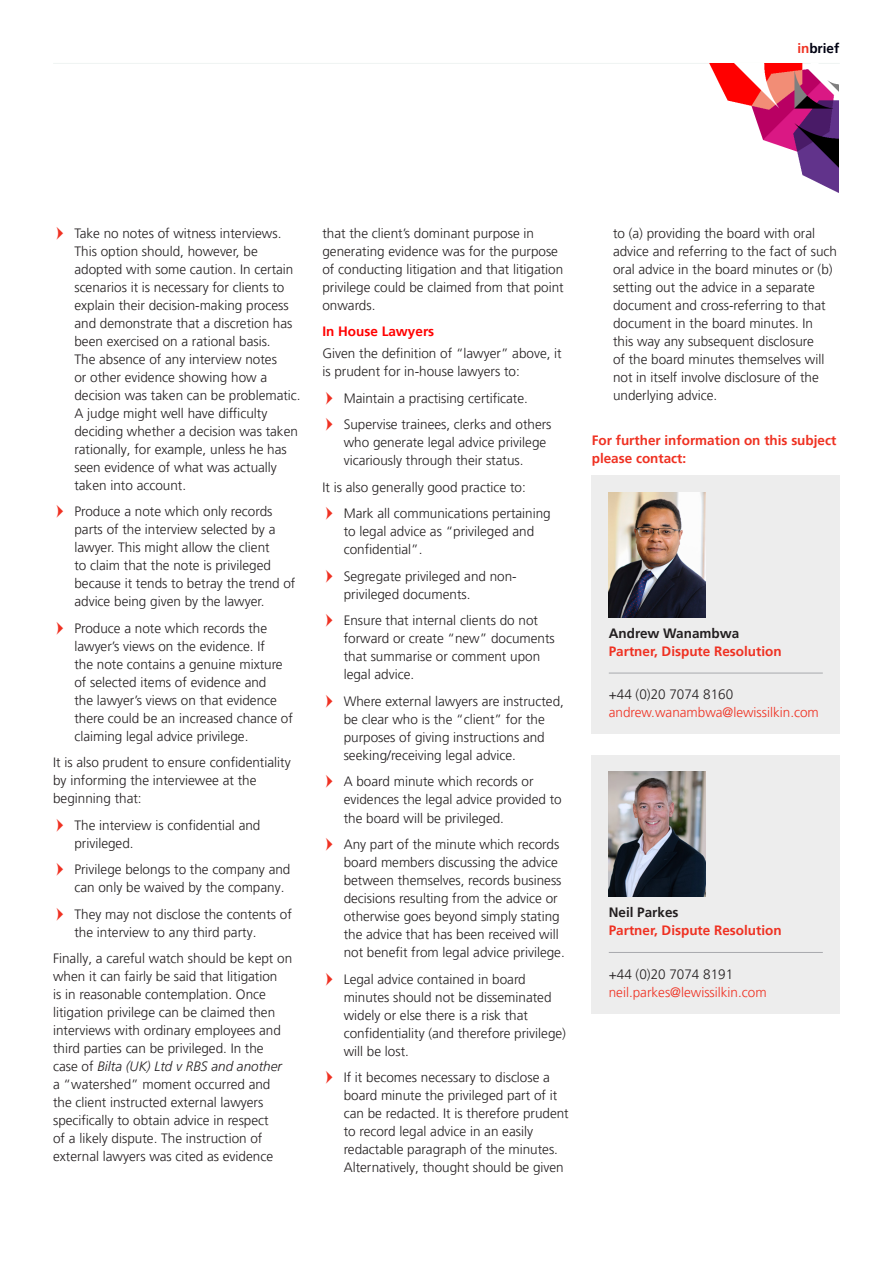
<style>
.page{position:relative;width:893px;height:1263px;background:#fff}
.page>*{position:absolute;margin:0;border:0;box-sizing:border-box;transform-origin:0 0}
._6_Body_copy{font:300 13.5px/18px "Frutiger LT Pro";color:#231f20}
._12_Email_address{font:300 13.5px "Frutiger LT Pro";color:#ef3122}
._10_Contact_title{font:700 13.5px "Frutiger LT Pro";color:#ef3122}
._4_9pt_Subtitle_with{font:700 13.5px/18px "Frutiger LT Pro";color:#ef3122}
._11_Telephone_number{font:300 13.5px "Frutiger LT Pro";color:#231f20}
._9_Contact_name{font:700 13.5px "Frutiger LT Pro";color:#231f20}
._4_9pt_Subtitle_with-2{font:700 13.5px "Frutiger LT Pro";color:#f00}
.t1{font:700 13.5px "Frutiger LT Pro";color:#000212}
.s1{color:#ef3122}
.s2{font-style:italic}
</style>
<div class="page">
<hr style="left:53px;top:63px;width:787px;height:1px;background:#eff4f2">
<img style="left:709px;top:64px;width:130px;height:129px">
<div style="left:592px;top:475px;width:248px;height:259px;background:#ededed"></div>
<hr style="left:609px;top:673px;width:214px;height:1px;background:#a8a9ad">
<img style="left:609px;top:492px;width:96px;height:125px">
<div style="left:592px;top:755px;width:248px;height:258px;background:#ededed"></div>
<hr style="left:609px;top:952px;width:214px;height:1px;background:#a8a9ad">
<img style="left:609px;top:772px;width:96px;height:124px">
<p class="t1" style="left:797px;top:40px;width:44px"><span class="s1">in</span>brief</p>
<p class="_6_Body_copy" style="left:74px;top:224px;width:228px">Take no notes of witness interviews.<br>This option should, however, be adopted with some caution. In certain scenarios it is necessary for clients to explain their decision-making process and demonstrate that a discretion has been exercised on a rational basis.<br>The absence of any interview notes<br>or other evidence showing how a decision was taken can be problematic.<br>A judge might well have difficulty deciding whether a decision was taken rationally, for example, unless he has seen evidence of what was actually taken into account.</p>
<p class="_6_Body_copy" style="left:74px;top:503px;width:223px">Produce a note which only records parts of the interview selected by a lawyer. This might allow the client<br>to claim that the note is privileged because it tends to betray the trend of advice being given by the lawyer.</p>
<p class="_6_Body_copy" style="left:74px;top:619px;width:220px">Produce a note which records the lawyer’s views on the evidence. If<br>the note contains a genuine mixture of selected items of evidence and<br>the lawyer’s views on that evidence there could be an increased chance of claiming legal advice privilege.</p>
<p class="_6_Body_copy" style="left:53px;top:754px;width:239px">It is also prudent to ensure confidentiality by informing the interviewee at the beginning that:</p>
<p class="_6_Body_copy" style="left:74px;top:816px;width:188px">The interview is confidential and privileged.</p>
<p class="_6_Body_copy" style="left:74px;top:861px;width:218px">Privilege belongs to the company and can only be waived by the company.</p>
<p class="_6_Body_copy" style="left:74px;top:905px;width:219px">They may not disclose the contents of the interview to any third party.</p>
<p class="_6_Body_copy" style="left:53px;top:950px;width:241px">Finally, a careful watch should be kept on when it can fairly be said that litigation<br>is in reasonable contemplation. Once litigation privilege can be claimed then interviews with ordinary employees and third parties can be privileged. In the<br>case of <span class="s2">Bilta (UK) Ltd v RBS and another<br></span>a “watershed” moment occurred and the client instructed external lawyers specifically to obtain advice in respect<br>of a likely dispute. The instruction of external lawyers was cited as evidence</p>
<p class="_6_Body_copy" style="left:322px;top:224px;width:243px">that the client’s dominant purpose in generating evidence was for the purpose of conducting litigation and that litigation privilege could be claimed from that point onwards.</p>
<p class="_4_9pt_Subtitle_with-2" style="left:322px;top:323px;width:113px">In House Lawyers</p>
<p class="_6_Body_copy" style="left:322px;top:345px;width:241px">Given the definition of “lawyer” above, it is prudent for in-house lawyers to:</p>
<p class="_6_Body_copy" style="left:344px;top:389px;width:186px">Maintain a practising certificate.</p>
<p class="_6_Body_copy" style="left:344px;top:416px;width:209px">Supervise trainees, clerks and others who generate legal advice privilege vicariously through their status.</p>
<p class="_6_Body_copy" style="left:322px;top:478px;width:205px">It is also generally good practice to:</p>
<p class="_6_Body_copy" style="left:344px;top:505px;width:209px">Mark all communications pertaining to legal advice as “privileged and confidential”.</p>
<p class="_6_Body_copy" style="left:344px;top:567px;width:175px">Segregate privileged and non&shy;privileged documents.</p>
<p class="_6_Body_copy" style="left:344px;top:612px;width:213px">Ensure that internal clients do not forward or create “new” documents that summarise or comment upon legal advice.</p>
<p class="_6_Body_copy" style="left:344px;top:692px;width:222px">Where external lawyers are instructed, be clear who is the “client” for the purposes of giving instructions and seeking/receiving legal advice.</p>
<p class="_6_Body_copy" style="left:344px;top:773px;width:220px">A board minute which records or evidences the legal advice provided to the board will be privileged.</p>
<p class="_6_Body_copy" style="left:344px;top:835px;width:223px">Any part of the minute which records board members discussing the advice between themselves, records business decisions resulting from the advice or otherwise goes beyond simply stating the advice that has been received will not benefit from legal advice privilege.</p>
<p class="_6_Body_copy" style="left:344px;top:970px;width:224px">Legal advice contained in board minutes should not be disseminated widely or else there is a risk that confidentiality (and therefore privilege) will be lost.</p>
<p class="_6_Body_copy" style="left:344px;top:1068px;width:227px">If it becomes necessary to disclose a board minute the privileged part of it can be redacted. It is therefore prudent to record legal advice in an easily redactable paragraph of the minutes.<br>Alternatively, thought should be given</p>
<p class="_6_Body_copy" style="left:613px;top:224px;width:226px">to (a) providing the board with oral advice and referring to the fact of such oral advice in the board minutes or (b) setting out the advice in a separate document and cross-referring to that document in the board minutes. In<br>this way any subsequent disclosure<br>of the board minutes themselves will not in itself involve disclosure of the underlying advice.</p>
<p class="_4_9pt_Subtitle_with" style="left:592px;top:432px;width:246px">For further information on this subject please contact:</p>
<p class="_9_Contact_name" style="left:609px;top:625px;width:132px">Andrew Wanambwa</p>
<p class="_10_Contact_title" style="left:609px;top:643px;width:174px">Partner, Dispute Resolution</p>
<p class="_11_Telephone_number" style="left:609px;top:687px;width:126px">+44 (0)20 7074 8160</p>
<p class="_12_Email_address" style="left:609px;top:705px;width:212px">andrew.wanambwa@lewissilkin.com</p>
<p class="_9_Contact_name" style="left:609px;top:904px;width:71px">Neil Parkes</p>
<p class="_10_Contact_title" style="left:609px;top:922px;width:174px">Partner, Dispute Resolution</p>
<p class="_11_Telephone_number" style="left:609px;top:966px;width:126px">+44 (0)20 7074 8191</p>
<p class="_12_Email_address" style="left:609px;top:984px;width:159px">neil.parkes@lewissilkin.com</p>
</div>
